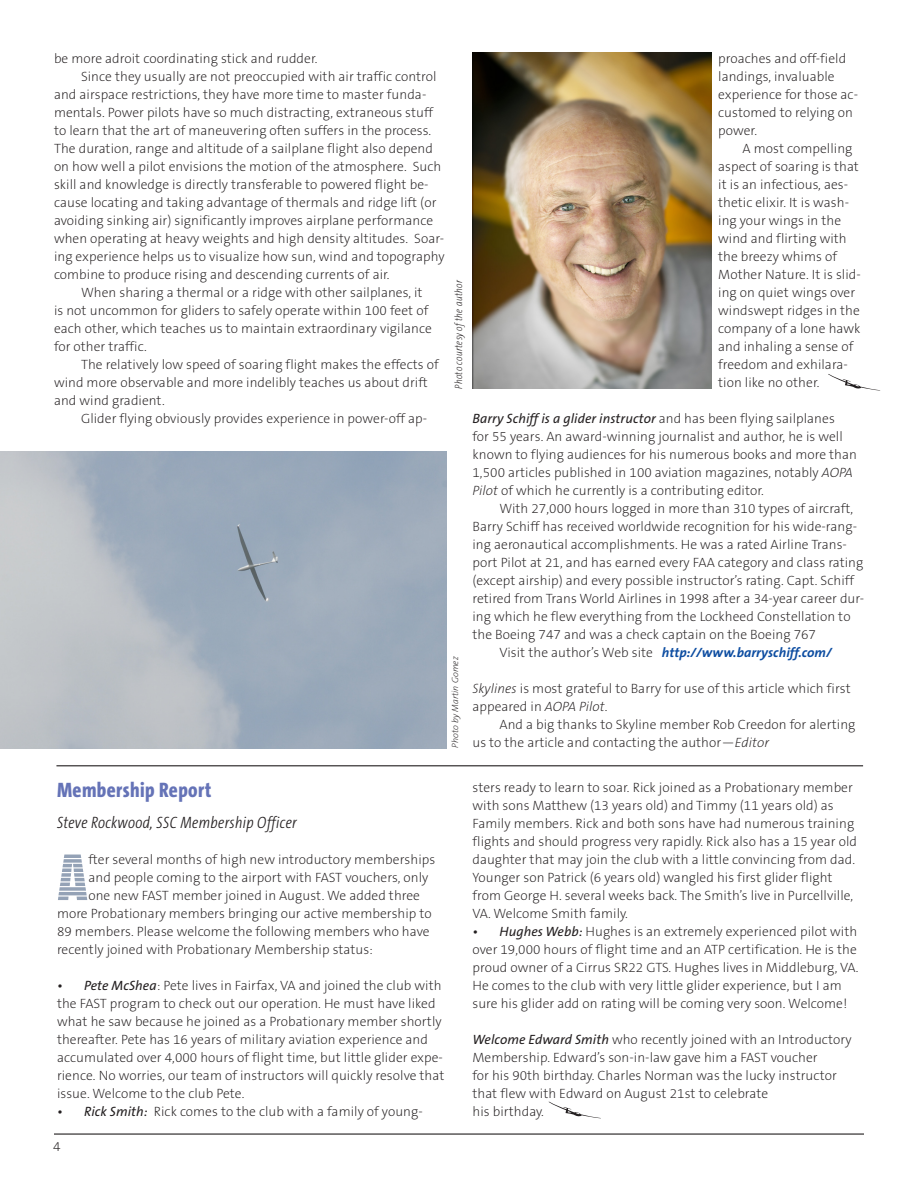
<style>
.page{position:relative;width:918px;height:1188px;background:#fff}
.page>*{position:absolute;margin:0;border:0;box-sizing:border-box;transform-origin:0 0}
.Skyline_text{font:64.5px "Maximus BT";color:#94a2b6}
.Skylines_Head{font:800 21px "The Sans Cd OF8";letter-spacing:.02em;color:#6573b7}
.Skylines_Author{font:italic 300 16.5px "The Sans Cd LF3 i";letter-spacing:.02em;color:#231f20}
.Skyline_text-2{font:200 13.5px/18px "The Sans CE B2";letter-spacing:.005em;color:#231f20}
.Skyline_text-3{font:italic 700 13.5px "The Sans";letter-spacing:.005em;color:#0d4da1}
.Skyline_text-4{font:italic 200 10.5px "The Sans Cd LF2 i";letter-spacing:.025em;color:#231f20}
.Skyline_text-5{font:italic 200 9px "The Sans B2";letter-spacing:.005em;color:#231f20}
.s1{font-family:"The Sans B5 Plain";font-weight:400;font-style:italic}
.s2{font-family:"The Sans B2";font-style:italic}
.s3{font-family:"The Sans CE B2";font-weight:200;font-style:normal;color:#231f20}
</style>
<div class="page">
<svg style="left:549px;top:1102px;width:51px;height:16px"></svg>
<hr style="left:56px;top:765px;width:807px;height:1px;background:#231f20">
<hr style="left:54px;top:1133px;width:810px;height:2px;background:#231f20">
<svg style="left:828px;top:374px;width:52px;height:17px"></svg>
<img style="left:473px;top:52px;width:238px;height:337px">
<img style="left:0;top:452px;width:447px;height:296px">
<p class="Skyline_text-2" style="left:54px;top:50px;width:265px">be more adroit coordinating stick and rudder.</p>
<p class="Skyline_text-2" style="left:54px;top:68px;width:384px;text-indent:27px">Since they usually are not preoccupied with air traffic control and airspace restrictions, they have more time to master funda&shy;mentals. Power pilots have so much distracting, extraneous stuff to learn that the art of maneuvering often suffers in the process.</p>
<p class="Skyline_text-2" style="left:54px;top:140px;width:392px">The duration, range and altitude of a sailplane flight also depend on how well a pilot envisions the motion of the atmosphere. Such skill and knowledge is directly transferable to powered flight be&shy;cause locating and taking advantage of thermals and ridge lift (or avoiding sinking air) significantly improves airplane performance when operating at heavy weights and high density altitudes. Soar&shy;ing experience helps us to visualize how sun, wind and topography combine to produce rising and descending currents of air.</p>
<p class="Skyline_text-2" style="left:54px;top:284px;width:379px;text-indent:27px">When sharing a thermal or a ridge with other sailplanes, it is not uncommon for gliders to safely operate within 100 feet of each other, which teaches us to maintain extraordinary vigilance for other traffic.</p>
<p class="Skyline_text-2" style="left:54px;top:356px;width:386px;text-indent:27px">The relatively low speed of soaring flight makes the effects of wind more observable and more indelibly teaches us about drift and wind gradient.</p>
<p class="Skyline_text-2" style="left:81px;top:410px;width:348px">Glider flying obviously provides experience in power-off ap-</p>
<p class="Skyline_text-2" style="left:718px;top:50px;width:141px">proaches and off-field landings, invaluable experience for those ac&shy;customed to relying on power.</p>
<p class="Skyline_text-2" style="left:718px;top:140px;width:144px;text-indent:24px">A most compelling aspect of soaring is that it is an infectious, aes&shy;thetic elixir. It is wash&shy;ing your wings in the wind and flirting with the breezy whims of<br>Mother Nature. It is slid&shy;ing on quiet wings over windswept ridges in the company of a lone hawk and inhaling a sense of freedom and exhilara&shy;tion like no other.</p>
<p class="Skyline_text-2" style="left:473px;top:410px;width:386px"><span class="s1">Barry Schiff is a glider instructor</span> and has been flying sailplanes<br>for 55 years. An award-winning journalist and author, he is well known to flying audiences for his numerous books and more than 1,500 articles published in 100 aviation magazines, notably <span class="s2">AOPA Pilot</span> of which he currently is a contributing editor.</p>
<p class="Skyline_text-2" style="left:473px;top:500px;width:393px;text-indent:27px">With 27,000 hours logged in more than 310 types of aircraft, Barry Schiff has received worldwide recognition for his wide-rang&shy;ing aeronautical accomplishments. He was a rated Airline Trans&shy;port Pilot at 21, and has earned every FAA category and class rating (except airship) and every possible instructor’s rating. Capt. Schiff retired from Trans World Airlines in 1998 after a 34-year career dur&shy;ing which he flew everything from the Lockheed Constellation to the Boeing 747 and was a check captain on the Boeing 767</p>
<p class="Skyline_text-3" style="left:500px;top:644px;width:334px"><span class="s3">Visit the author’s Web site</span> http://www.barryschiff.com/</p>
<p class="Skyline_text-2" style="left:473px;top:680px;width:380px"><span class="s2">Skylines</span> is most grateful to Barry for use of this article which first appeared in <span class="s2">AOPA Pilot</span>.</p>
<p class="Skyline_text-2" style="left:473px;top:716px;width:384px;text-indent:27px">And a big thanks to Skyline member Rob Creedon for alerting us to the article and contacting the author—<span class="s2">Editor</span></p>
<p class="Skyline_text-4" style="left:454px;top:389px;width:110px;rotate:-90deg">Photo courtesy of the author</p>
<p class="Skyline_text-5" style="left:450px;top:748px;width:93px;rotate:-90deg">Photo by Martin Gomez</p>
<p class="Skylines_Head" style="left:57px;top:779px;width:156px">Membership Report</p>
<p class="Skylines_Author" style="left:57px;top:815px;width:241px">Steve Rockwood, SSC Membership Officer</p>
<p class="Skyline_text" style="left:57px;top:839px;width:33px">A</p>
<p class="Skyline_text-2" style="left:88px;top:851px;width:348px">fter several months of high new introductory memberships</p>
<p class="Skyline_text-2" style="left:88px;top:869px;width:342px">and people coming to the airport with FAST vouchers, only</p>
<p class="Skyline_text-2" style="left:88px;top:887px;width:333px">one new FAST member joined in August. We added three</p>
<p class="Skyline_text-2" style="left:57px;top:905px;width:376px">more Probationary members bringing our active membership to</p>
<p class="Skyline_text-2" style="left:57px;top:923px;width:374px">89 members. Please welcome the following members who have</p>
<p class="Skyline_text-2" style="left:57px;top:941px;width:317px">recently joined with Probationary Membership status:</p>
<p class="Skyline_text-2" style="left:57px;top:977px;width:389px"><span class="s1">• Pete McShea</span>: Pete lives in Fairfax, VA and joined the club with the FAST program to check out our operation. He must have liked what he saw because he joined as a Probationary member shortly thereafter. Pete has 16 years of military aviation experience and accumulated over 4,000 hours of flight time, but little glider expe&shy;rience. No worries, our team of instructors will quickly resolve that issue. Welcome to the club Pete.</p>
<p class="Skyline_text-2" style="left:57px;top:1103px;width:367px"><span class="s1">• Rick Smith:</span> Rick comes to the club with a family of young-</p>
<p class="Skyline_text-2" style="left:53px;top:1138px;width:9px">4</p>
<p class="Skyline_text-2" style="left:473px;top:779px;width:386px">sters ready to learn to soar. Rick joined as a Probationary member with sons Matthew (13 years old) and Timmy (11 years old) as Family members. Rick and both sons have had numerous training flights and should progress very rapidly. Rick also has a 15 year old daughter that may join the club with a little convincing from dad.<br>Younger son Patrick (6 years old) wangled his first glider flight from George H. several weeks back. The Smith’s live in Purcellville, VA. Welcome Smith family.</p>
<p class="Skyline_text-2" style="left:473px;top:923px;width:387px"><span class="s1">• Hughes Webb:</span> Hughes is an extremely experienced pilot with over 19,000 hours of flight time and an ATP certification. He is the proud owner of a Cirrus SR22 GTS. Hughes lives in Middleburg, VA.<br>He comes to the club with very little glider experience, but I am sure his glider add on rating will be coming very soon. Welcome!</p>
<p class="Skyline_text-2" style="left:473px;top:1031px;width:381px"><span class="s1">Welcome Edward Smith</span> who recently joined with an Introductory Membership. Edward’s son-in-law gave him a FAST voucher<br>for his 90th birthday. Charles Norman was the lucky instructor that flew with Edward on August 21st to celebrate<br>his birthday.</p>
</div>
